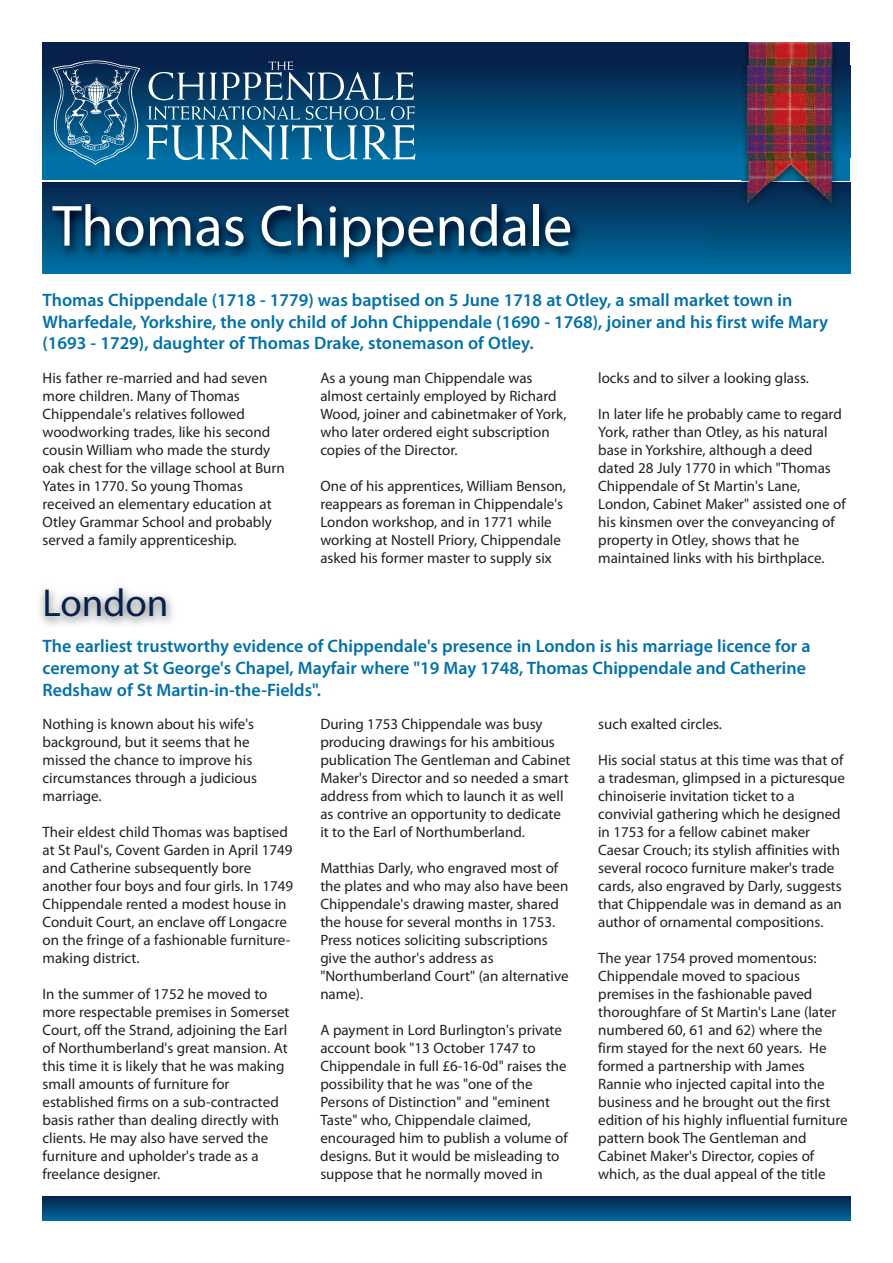
<style>
.page{position:relative;width:893px;height:1263px;background:#fff}
.page>*{position:absolute;margin:0;border:0;box-sizing:border-box;transform-origin:0 0}
.t1{font:58.5px "Myriad Pro";color:#fff}
.t2{font:39px "Myriad Pro";color:#07214b}
.t3{font:600 18px/21.6px "Myriad Pro";color:#0071a7}
.t4{font:15px/18px "Myriad Pro";color:#231f20}
</style>
<div class="page">
<div style="left:43px;top:43px;width:807px;height:23px;background:#07214b"></div>
<div style="left:43px;top:157px;width:807px;height:23px;background:#0071a7"></div>
<div style="left:43px;top:65px;width:807px;height:93px;background:linear-gradient(to bottom,#062349,#006fa2)"></div>
<div style="left:43px;top:182px;width:807px;height:91px;background:linear-gradient(to bottom,#06234a,#006ea1)"></div>
<svg style="left:43px;top:1197px;width:807px;height:23px;background:#024673"></svg>
<svg style="left:52px;top:60px;width:88px;height:105px;background:#2a678d"></svg>
<svg style="left:146px;top:106px;width:270px;height:54px;background:#387ea3"></svg>
<svg style="left:149px;top:61px;width:265px;height:39px"></svg>
<img style="left:42px;top:188px;width:667px;height:86px">
<img style="left:741px;top:43px;width:108px;height:167px">
<h1 class="t1" style="left:52px;top:204px;width:521px">Thomas Chippendale</h1>
<p class="t3" style="left:43px;top:290px;width:787px">Thomas Chippendale (1718 - 1779) was baptised on 5 June 1718 at Otley, a small market town in<br>Wharfedale, Yorkshire, the only child of John Chippendale (1690 - 1768), joiner and his first wife Mary (1693 - 1729), daughter of Thomas Drake, stonemason of Otley.</p>
<p class="t4" style="left:43px;top:370px;width:244px">His father re-married and had seven more children. Many of Thomas Chippendale's relatives followed woodworking trades, like his second cousin William who made the sturdy oak chest for the village school at Burn Yates in 1770. So young Thomas received an elementary education at Otley Grammar School and probably served a family apprenticeship.</p>
<p class="t4" style="left:320px;top:370px;width:248px">As a young man Chippendale was almost certainly employed by Richard Wood, joiner and cabinetmaker of York, who later ordered eight subscription copies of the Director.</p>
<p class="t4" style="left:598px;top:370px;width:212px">locks and to silver a looking glass.</p>
<p class="t4" style="left:598px;top:406px;width:249px">In later life he probably came to regard York, rather than Otley, as his natural base in Yorkshire, although a deed dated 28 July 1770 in which "Thomas Chippendale of St Martin's Lane, London, Cabinet Maker" assisted one of his kinsmen over the conveyancing of property in Otley, shows that he maintained links with his birthplace.</p>
<p class="t4" style="left:320px;top:478px;width:247px">One of his apprentices, William Benson, reappears as foreman in Chippendale's London workshop, and in 1771 while working at Nostell Priory, Chippendale asked his former master to supply six</p>
<h2 class="t2" style="left:43px;top:588px;width:127px">London</h2>
<p class="t3" style="left:43px;top:637px;width:769px">The earliest trustworthy evidence of Chippendale's presence in London is his marriage licence for a ceremony at St George's Chapel, Mayfair where "19 May 1748, Thomas Chippendale and Catherine<br>Redshaw of St Martin-in-the-Fields".</p>
<p class="t4" style="left:43px;top:716px;width:216px">Nothing is known about his wife's background, but it seems that he missed the chance to improve his circumstances through a judicious marriage.</p>
<p class="t4" style="left:43px;top:824px;width:252px">Their eldest child Thomas was baptised at St Paul's, Covent Garden in April 1749 and Catherine subsequently bore another four boys and four girls. In 1749<br>Chippendale rented a modest house in Conduit Court, an enclave off Longacre on the fringe of a fashionable furniture&shy;making district.</p>
<p class="t4" style="left:43px;top:986px;width:249px">In the summer of 1752 he moved to more respectable premises in Somerset Court, off the Strand, adjoining the Earl of Northumberland's great mansion. At this time it is likely that he was making small amounts of furniture for established firms on a sub-contracted basis rather than dealing directly with clients. He may also have served the furniture and upholder's trade as a freelance designer.</p>
<p class="t4" style="left:320px;top:716px;width:252px">During 1753 Chippendale was busy producing drawings for his ambitious publication The Gentleman and Cabinet Maker's Director and so needed a smart address from which to launch it as well as contrive an opportunity to dedicate it to the Earl of Northumberland.</p>
<p class="t4" style="left:320px;top:860px;width:250px">Matthias Darly, who engraved most of the plates and who may also have been Chippendale's drawing master, shared the house for several months in 1753.<br>Press notices soliciting subscriptions give the author's address as "Northumberland Court" (an alternative name).</p>
<p class="t4" style="left:320px;top:1022px;width:249px">A payment in Lord Burlington's private account book "13 October 1747 to Chippendale in full £6-16-0d" raises the possibility that he was "one of the Persons of Distinction" and "eminent Taste" who, Chippendale claimed, encouraged him to publish a volume of designs. But it would be misleading to suppose that he normally moved in</p>
<p class="t4" style="left:598px;top:716px;width:125px">such exalted circles.</p>
<p class="t4" style="left:598px;top:752px;width:248px">His social status at this time was that of a tradesman, glimpsed in a picturesque chinoiserie invitation ticket to a convivial gathering which he designed in 1753 for a fellow cabinet maker Caesar Crouch; its stylish affinities with several rococo furniture maker's trade cards, also engraved by Darly, suggests that Chippendale was in demand as an author of ornamental compositions.</p>
<p class="t4" style="left:598px;top:950px;width:251px">The year 1754 proved momentous:<br>Chippendale moved to spacious premises in the fashionable paved thoroughfare of St Martin's Lane (later numbered 60, 61 and 62) where the firm stayed for the next 60 years. He formed a partnership with James Rannie who injected capital into the business and he brought out the first edition of his highly influential furniture pattern book The Gentleman and Cabinet Maker's Director, copies of which, as the dual appeal of the title</p>
</div>
